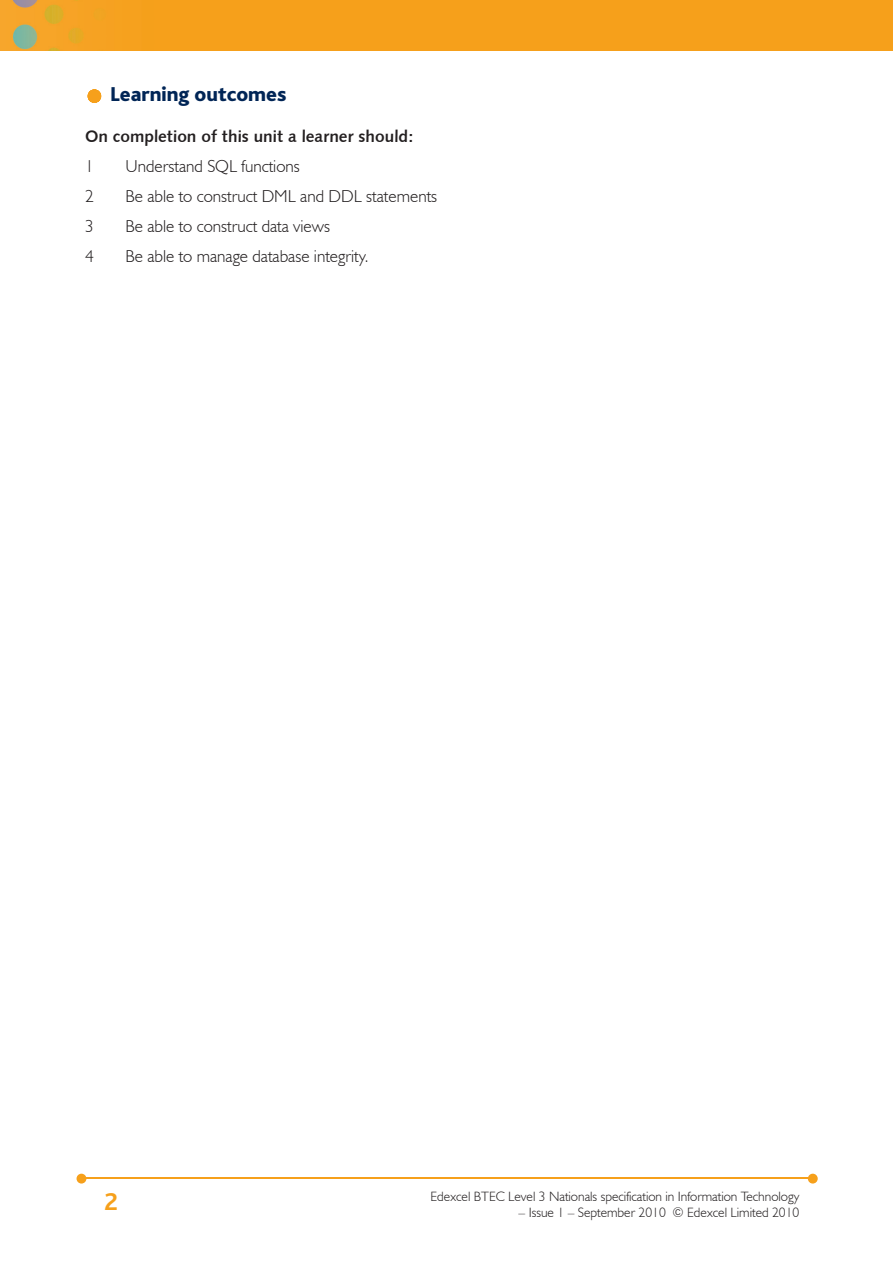
<style>
.page{position:relative;width:893px;height:1263px;background:#fff}
.page>*{position:absolute;margin:0;border:0;box-sizing:border-box;transform-origin:0 0}
.t1{font:700 25.5px "Bliss";color:#f6a01b}
.t2{font:800 21px "Bliss";color:#002556}
.t3{font:300 17.25px "Humanist 521 BT";color:#231f20}
.t4{font:16.5px "Humanist 531 BT Bold A";color:#231f20}
.t5{font:300 13.5px "Humanist 521 BT";color:#231f20}
</style>
<div class="page">
<img style="left:0;top:0;width:893px;height:51px">
<hr style="left:82px;top:1178px;width:728px;height:1px;background:#f6a01b">
<svg style="left:808px;top:1174px;width:10px;height:9px"></svg>
<svg style="left:77px;top:1174px;width:9px;height:9px"></svg>
<svg style="left:88px;top:89px;width:13px;height:14px"></svg>
<p class="t2" style="left:111px;top:83px;width:177px">Learning outcomes</p>
<p class="t4" style="left:85px;top:126px;width:330px">On completion of this unit a learner should:</p>
<p class="t3" style="left:85px;top:156px;width:10px">1</p>
<p class="t3" style="left:125px;top:156px;width:176px">Understand SQL functions</p>
<p class="t3" style="left:85px;top:186px;width:10px">2</p>
<p class="t3" style="left:125px;top:186px;width:313px">Be able to construct DML and DDL statements</p>
<p class="t3" style="left:85px;top:216px;width:10px">3</p>
<p class="t3" style="left:125px;top:216px;width:206px">Be able to construct data views</p>
<p class="t3" style="left:85px;top:246px;width:10px">4</p>
<p class="t3" style="left:125px;top:246px;width:245px">Be able to manage database integrity.</p>
<h1 class="t1" style="left:104px;top:1189px;width:15px">2</h1>
<p class="t5" style="left:431px;top:1188px;width:370px">Edexcel BTEC Level 3 Nationals specification in Information Technology</p>
<p class="t5" style="left:518px;top:1204px;width:282px">– Issue 1 – September 2010 © Edexcel Limited 2010</p>
</div>
